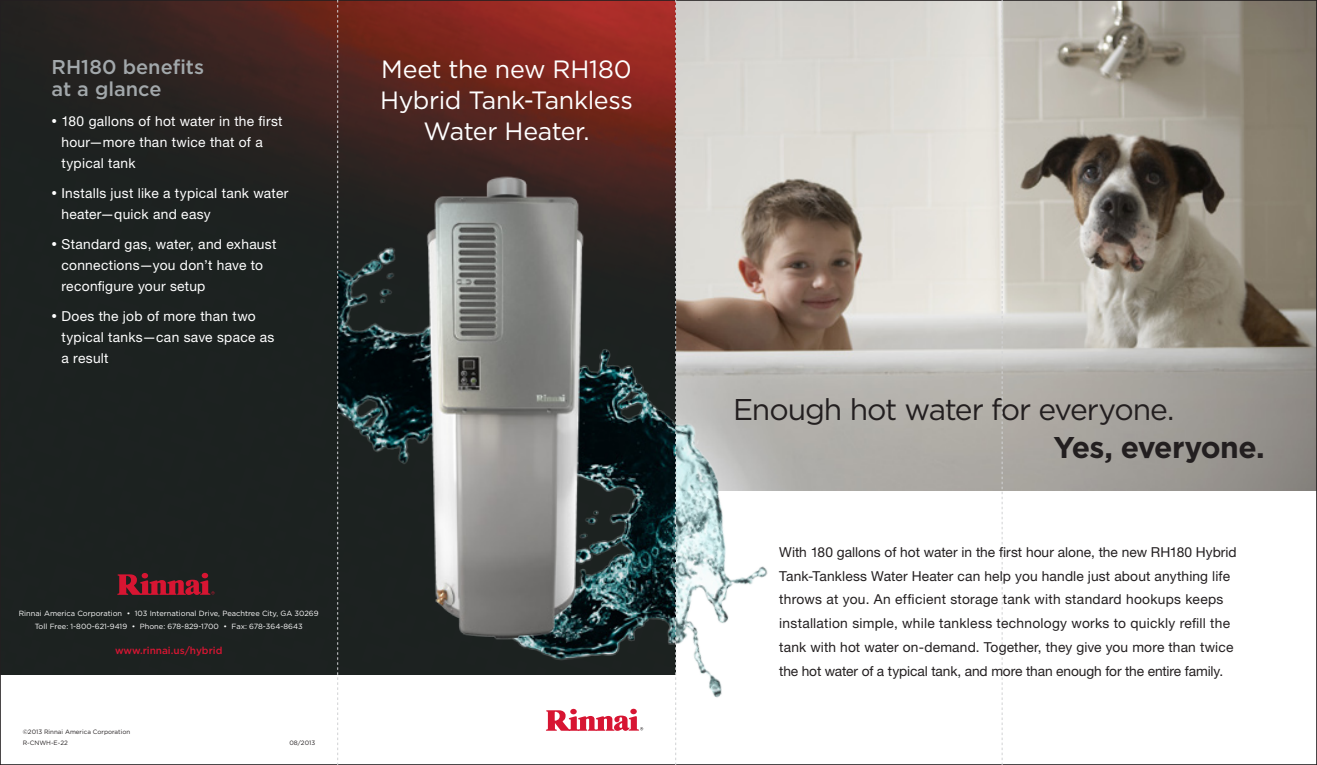
<style>
.page{position:relative;width:1317px;height:765px;background:#fff}
.page>*{position:absolute;margin:0;border:0;box-sizing:border-box;transform-origin:0 0}
.t1{font:30px/37.5px "Gotham";letter-spacing:-.035em;color:#231f20}
.t2{font:25px/31.2px "Gotham";letter-spacing:-.015em;color:#fff;text-align:center}
.t3{font:500 20px/22.5px "Gotham";color:#a2a8ab}
.t4{font:13.75px/23.8px "Helvetica Neue LT Std";letter-spacing:.01em;color:#231f20}
.t5{font:13.75px/21.2px "Helvetica Neue LT Std";letter-spacing:.02em;color:#fff}
.t6{font:500 10px "Gotham";color:#d71532}
.t7{font:7.5px "Gotham";color:#fff}
.t8{font:6.25px "Gotham";color:#231f20}
.s1{font-size:11.25px}
.s2{font-weight:700}
</style>
<div class="page">
<img style="left:676px;top:2px;width:638px;height:488px">
<img style="left:676px;top:401px;width:203px;height:297px">
<img style="left:2px;top:2px;width:673px;height:673px">
<img style="left:338px;top:198px;width:71px;height:309px">
<img style="left:466px;top:330px;width:209px;height:345px">
<img style="left:409px;top:166px;width:181px;height:490px">
<svg style="left:546px;top:709px;width:97px;height:22px"></svg>
<svg style="left:117px;top:573px;width:97px;height:22px;background:#791b29"></svg>
<svg style="left:337px;top:0;width:1px;height:765px"></svg>
<svg style="left:675px;top:0;width:1px;height:765px"></svg>
<svg style="left:1001px;top:0;width:1px;height:765px"></svg>
<p class="t3" style="left:52px;top:55px;width:154px">RH180 benefits at a glance</p>
<p class="t5" style="left:61px;top:110px;width:223px;text-indent:-10px"><span class="s1">•</span> 180 gallons of hot water in the first hour—more than twice that of a typical tank</p>
<p class="t5" style="left:61px;top:182px;width:228px;text-indent:-10px"><span class="s1">•</span> Installs just like a typical tank water heater—quick and easy</p>
<p class="t5" style="left:61px;top:233px;width:216px;text-indent:-10px"><span class="s1">•</span> Standard gas, water, and exhaust connections—you don’t have to reconfigure your setup</p>
<p class="t5" style="left:61px;top:305px;width:214px;text-indent:-10px"><span class="s1">•</span> Does the job of more than two typical tanks—can save space as a result</p>
<p class="t2" style="left:380px;top:53px;width:254px">Meet the new RH180<br>Hybrid Tank-Tankless<br>Water Heater.</p>
<p class="t7" style="left:19px;top:608px;width:301px">Rinnai America Corporation • 103 International Drive, Peachtree City, GA 30269</p>
<p class="t7" style="left:35px;top:622px;width:269px">Toll Free: 1-800-621-9419 • Phone: 678-829-1700 • Fax: 678-364-8643</p>
<p class="t6" style="left:115px;top:644px;width:109px">www.rinnai.us/hybrid</p>
<p class="t8" style="left:23px;top:727px;width:109px">©2013 Rinnai America Corporation</p>
<p class="t8" style="left:23px;top:739px;width:47px">R-CNWH-E-22</p>
<p class="t8" style="left:289px;top:739px;width:27px">08/2013</p>
<p class="t1" style="left:1053px;top:390px;width:213px;text-indent:-320px">Enough hot water for everyone.<br><span class="s2">Yes, everyone.</span></p>
<p class="t4" style="left:779px;top:540px;width:459px">With 180 gallons of hot water in the first hour alone, the new RH180 Hybrid Tank-Tankless Water Heater can help you handle just about anything life throws at you. An efficient storage tank with standard hookups keeps installation simple, while tankless technology works to quickly refill the tank with hot water on-demand. Together, they give you more than twice the hot water of a typical tank, and more than enough for the entire family.</p>
</div>
